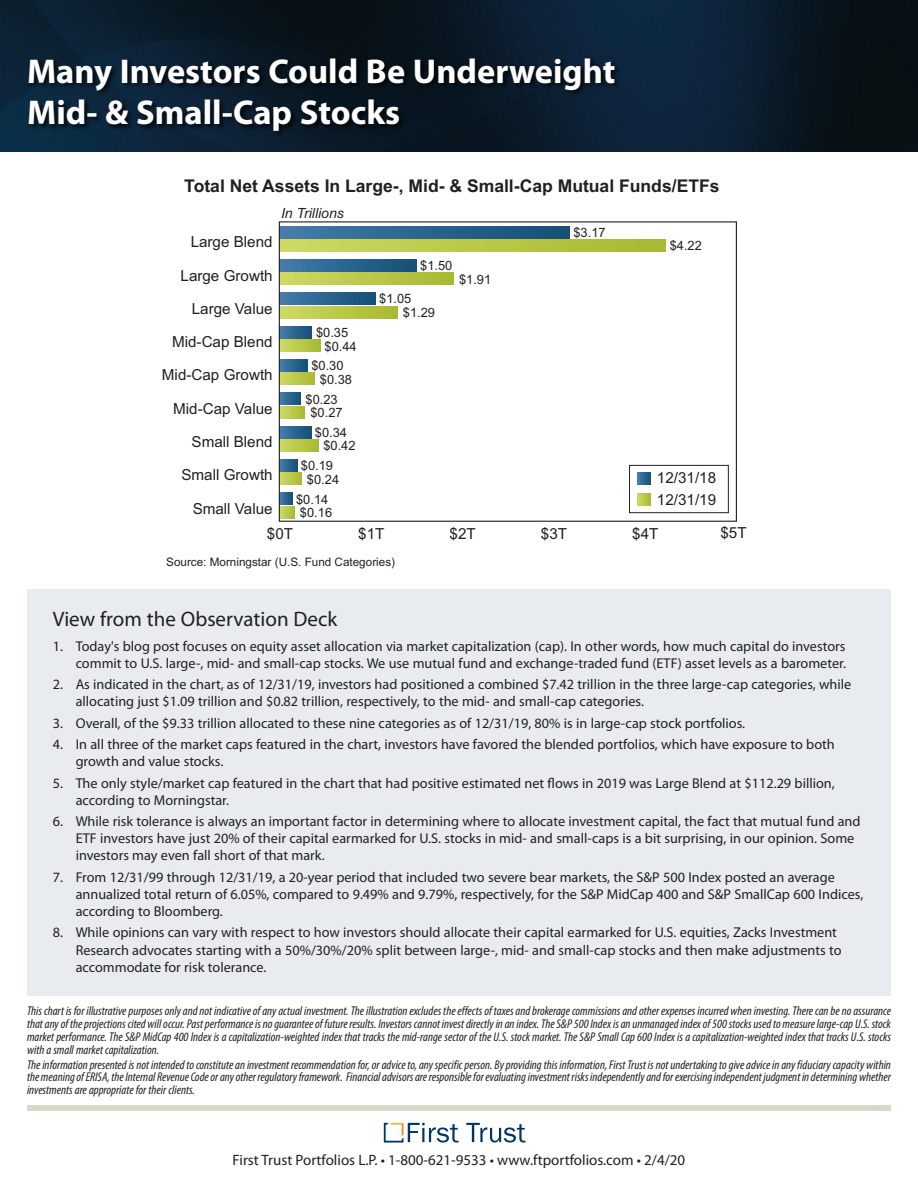
<style>
.page{position:relative;width:918px;height:1188px;background:#fff}
.page>*{position:absolute;margin:0;border:0;box-sizing:border-box;transform-origin:0 0}
.t1{font:700 34.5px/41.4px "Myriad Pro";color:#fff}
.t2{font:21px "Myriad Pro";color:#231f20}
.t3{font:700 17.55px "Arial";color:#231f20}
.t4{font:15.15px/22px "Arial";color:#231f20}
.t5{font:15px "Myriad Pro";color:#231f20}
.t6{font:14.25px/17.1px "Myriad Pro";color:#231f20}
.t7{font:italic 14.1px "Arial";color:#231f20}
.t8{font:12.9px "Arial";color:#231f20}
.t9{font:italic condensed 12.75px/12.8px "Myriad Pro";color:#231f20;text-align:justify}
.t10{font:11.7px "Arial";color:#231f20}
</style>
<div class="page">
<svg style="left:638px;top:494px;width:13px;height:12px"></svg>
<svg style="left:638px;top:472px;width:13px;height:12px"></svg>
<div style="left:629px;top:465px;width:99px;height:48px;border:1px solid #231f20"></div>
<svg style="left:281px;top:240px;width:385px;height:12px;background:#bbc84a"></svg>
<svg style="left:281px;top:273px;width:173px;height:12px;background:#bbc84a"></svg>
<svg style="left:281px;top:306px;width:117px;height:12px"></svg>
<svg style="left:281px;top:340px;width:39px;height:12px"></svg>
<svg style="left:281px;top:373px;width:34px;height:12px"></svg>
<svg style="left:281px;top:406px;width:24px;height:12px"></svg>
<svg style="left:281px;top:439px;width:37px;height:12px"></svg>
<svg style="left:281px;top:473px;width:21px;height:12px"></svg>
<svg style="left:281px;top:506px;width:14px;height:12px"></svg>
<svg style="left:281px;top:226px;width:289px;height:12px;background:#2b648f"></svg>
<svg style="left:281px;top:260px;width:136px;height:12px;background:#2b648f"></svg>
<svg style="left:281px;top:293px;width:94px;height:12px"></svg>
<svg style="left:281px;top:326px;width:31px;height:12px"></svg>
<svg style="left:281px;top:360px;width:26px;height:12px"></svg>
<svg style="left:281px;top:393px;width:20px;height:12px"></svg>
<svg style="left:281px;top:426px;width:30px;height:12px"></svg>
<svg style="left:281px;top:459px;width:16px;height:12px"></svg>
<svg style="left:281px;top:493px;width:11px;height:12px"></svg>
<div style="left:279px;top:221px;width:458px;height:301px;border:1px solid #231f20"></div>
<img style="left:0;top:0;width:918px;height:152px">
<svg style="left:466px;top:1123px;width:60px;height:20px"></svg>
<svg style="left:384px;top:1123px;width:75px;height:20px"></svg>
<div style="left:27px;top:1105px;width:864px;height:6px;background:#dad8ca"></div>
<img style="left:19px;top:45px;width:899px;height:101px">
<div style="left:27px;top:590px;width:864px;height:406px;background:#e8ecf1"></div>
<h1 class="t1" style="left:27px;top:53px;width:590px">Many Investors Could Be Underweight<br>Mid- &amp; Small-Cap Stocks</h1>
<p class="t3" style="left:184px;top:174px;width:537px">Total Net Assets In Large-, Mid- &amp; Small-Cap Mutual Funds/ETFs</p>
<p class="t7" style="left:281px;top:203px;width:64px">In Trillions</p>
<p class="t8" style="left:573px;top:223px;width:34px">$3.17</p>
<p class="t4" style="left:191px;top:231px;width:84px">Large Blend</p>
<p class="t8" style="left:670px;top:236px;width:34px">$4.22</p>
<p class="t4" style="left:181px;top:264px;width:94px">Large Growth</p>
<p class="t4" style="left:192px;top:297px;width:82px">Large Value</p>
<p class="t4" style="left:172px;top:331px;width:102px">Mid-Cap Blend</p>
<p class="t4" style="left:162px;top:364px;width:112px">Mid-Cap Growth</p>
<p class="t4" style="left:173px;top:397px;width:101px">Mid-Cap Value</p>
<p class="t4" style="left:192px;top:431px;width:83px">Small Blend</p>
<p class="t4" style="left:181px;top:464px;width:93px">Small Growth</p>
<p class="t4" style="left:193px;top:497px;width:82px">Small Value</p>
<p class="t8" style="left:316px;top:323px;width:34px">$0.35</p>
<p class="t8" style="left:320px;top:370px;width:34px">$0.38</p>
<p class="t8" style="left:325px;top:337px;width:34px">$0.44</p>
<p class="t8" style="left:311px;top:357px;width:34px">$0.30</p>
<p class="t8" style="left:311px;top:404px;width:34px">$0.27</p>
<p class="t8" style="left:306px;top:390px;width:34px">$0.23</p>
<p class="t8" style="left:323px;top:437px;width:34px">$0.42</p>
<p class="t8" style="left:315px;top:424px;width:34px">$0.34</p>
<p class="t8" style="left:307px;top:470px;width:34px">$0.24</p>
<p class="t8" style="left:301px;top:457px;width:34px">$0.19</p>
<p class="t8" style="left:300px;top:504px;width:34px">$0.16</p>
<p class="t8" style="left:296px;top:490px;width:34px">$0.14</p>
<p class="t8" style="left:420px;top:257px;width:34px">$1.50</p>
<p class="t8" style="left:403px;top:304px;width:34px">$1.29</p>
<p class="t8" style="left:459px;top:271px;width:34px">$1.91</p>
<p class="t8" style="left:379px;top:290px;width:34px">$1.05</p>
<p class="t4" style="left:657px;top:466px;width:61px">12/31/18<br>12/31/19</p>
<p class="t4" style="left:267px;top:523px;width:28px">$0T</p>
<p class="t4" style="left:358px;top:523px;width:28px">$1T</p>
<p class="t4" style="left:450px;top:523px;width:28px">$2T</p>
<p class="t4" style="left:541px;top:523px;width:28px">$3T</p>
<p class="t4" style="left:632px;top:523px;width:28px">$4T</p>
<p class="t4" style="left:720px;top:522px;width:28px">$5T</p>
<p class="t10" style="left:166px;top:554px;width:230px">Source: Morningstar (U.S. Fund Categories)</p>
<h2 class="t2" style="left:53px;top:611px;width:286px">View from the Observation Deck</h2>
<p class="t6" style="left:53px;top:639px;width:795px;text-align:right">1. Today's blog post focuses on equity asset allocation via market capitalization (cap). In other words, how much capital do investors commit to U.S. large-, mid- and small-cap stocks. We use mutual fund and exchange-traded fund (ETF) asset levels as a barometer.</p>
<p class="t6" style="left:76px;top:677px;width:777px;text-indent:-23px">2. As indicated in the chart, as of 12/31/19, investors had positioned a combined $7.42 trillion in the three large-cap categories, while allocating just $1.09 trillion and $0.82 trillion, respectively, to the mid- and small-cap categories.</p>
<p class="t6" style="left:53px;top:716px;width:694px">3. Overall, of the $9.33 trillion allocated to these nine categories as of 12/31/19, 80% is in large-cap stock portfolios.</p>
<p class="t6" style="left:76px;top:737px;width:761px;text-indent:-23px">4. In all three of the market caps featured in the chart, investors have favored the blended portfolios, which have exposure to both growth and value stocks.</p>
<p class="t6" style="left:76px;top:775px;width:761px;text-indent:-23px">5. The only style/market cap featured in the chart that had positive estimated net flows in 2019 was Large Blend at $112.29 billion, according to Morningstar.</p>
<p class="t6" style="left:76px;top:814px;width:786px;text-indent:-23px">6. While risk tolerance is always an important factor in determining where to allocate investment capital, the fact that mutual fund and<br>ETF investors have just 20% of their capital earmarked for U.S. stocks in mid- and small-caps is a bit surprising, in our opinion. Some investors may even fall short of that mark.</p>
<p class="t6" style="left:76px;top:870px;width:789px;text-indent:-23px">7. From 12/31/99 through 12/31/19, a 20-year period that included two severe bear markets, the S&amp;P 500 Index posted an average annualized total return of 6.05%, compared to 9.49% and 9.79%, respectively, for the S&amp;P MidCap 400 and S&amp;P SmallCap 600 Indices, according to Bloomberg.</p>
<p class="t6" style="left:76px;top:925px;width:767px;text-indent:-23px">8. While opinions can vary with respect to how investors should allocate their capital earmarked for U.S. equities, Zacks Investment<br>Research advocates starting with a 50%/30%/20% split between large-, mid- and small-cap stocks and then make adjustments to accommodate for risk tolerance.</p>
<p class="t9" style="left:27px;top:1006px;width:866px">This chart is for illustrativepurposesonlyandnot indicativeofanyactual investment.Theillustrationexcludes theeffectsof taxesandbrokeragecommissionsandotherexpenses incurred wheninvesting.Therecanbenoassurance thatanyof theprojectionscited willoccur.Pastperformanceisnoguaranteeof futureresults. Investorscannot investdirectlyinanindex.TheS&amp;P500Indexisanunmanagedindexof500stocksusedtomeasurelarge-cap U.S. stock market performance. The S&amp;P MidCap 400 Index is a capitalization-weighted index that tracks the mid-range sector of the U.S. stock market. The S&amp;P Small Cap 600 Index is a capitalization-weighted index that tracks U.S. stocks with a small market capitalization.</p>
<p class="t9" style="left:27px;top:1059px;width:866px">Theinformationpresentedisnot intendedtoconstituteaninvestment recommendationfor,oradviceto,anyspecificperson. Byprovidingthis information,FirstTrust isnotundertakingtogiveadviceinanyfiduciarycapacity within themeaningofERISA, theInternalRevenueCodeoranyother regulatoryframework. Financialadvisorsareresponsibleforevaluatinginvestment risksindependentlyandforexercisingindependent judgment indeterminingwhether investments are appropriate for their clients.</p>
<p class="t5" style="left:233px;top:1154px;width:454px">First Trust Portfolios L.P. • 1-800-621-9533 • www.ftportfolios.com • 2/4/20</p>
</div>
